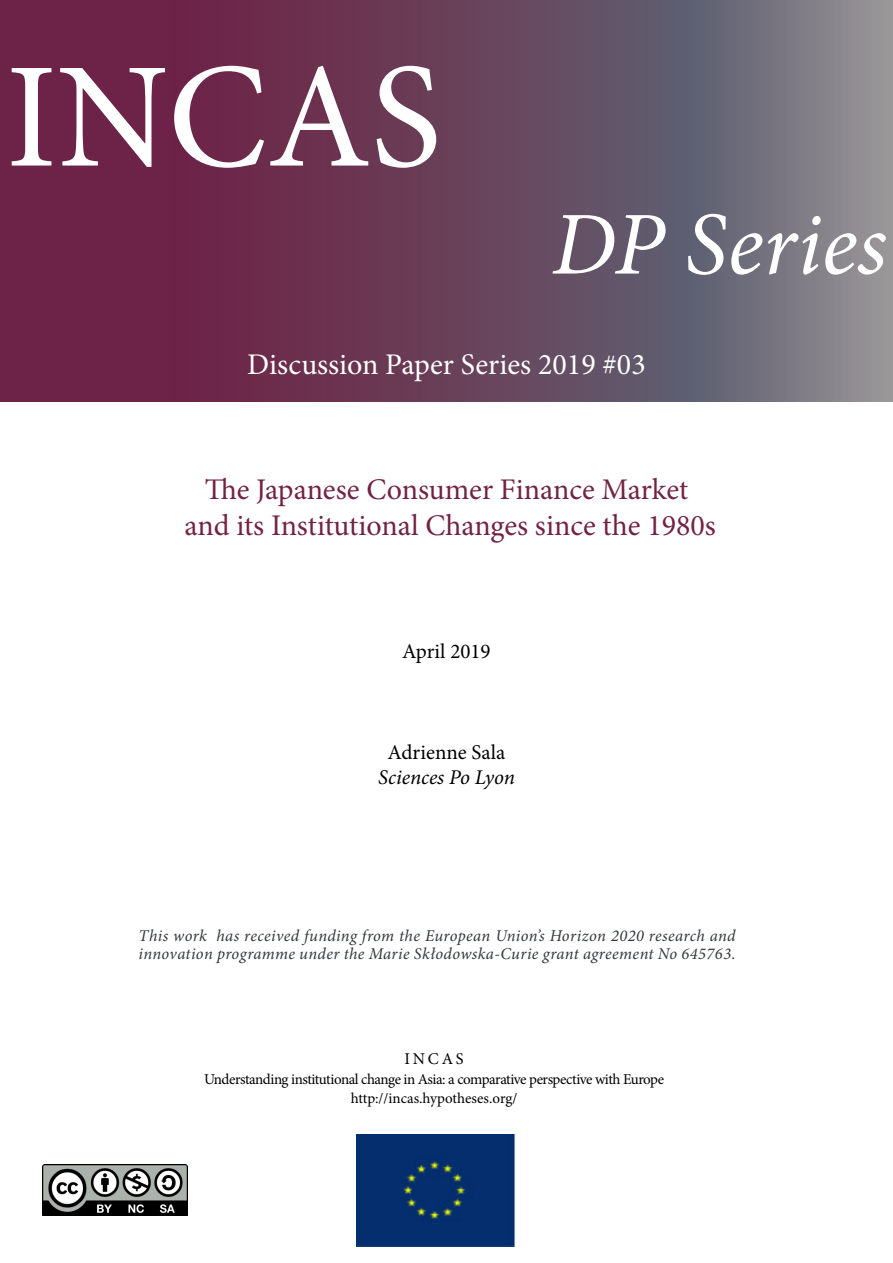
<style>
.page{position:relative;width:893px;height:1263px;background:#fff}
.page>*{position:absolute;margin:0;border:0;box-sizing:border-box;transform-origin:0 0}
.t1{font:150px "Minion Pro";color:#fff}
.t2{font:italic 90px "Minion Pro";color:#fff}
.Titre_page_de_garde{font:30px/36px "Minion Pro";letter-spacing:-.005em;color:#722343;text-align:center}
.t3{font:30px "Minion Pro";color:#fff}
.Authors{font:21px "Minion Pro";color:#000}
.Authors_details_ital{font:italic 21px "Minion Pro";letter-spacing:-.005em;color:#000}
.t4{font:italic 16.5px/18px "Minion Pro";letter-spacing:.025em;color:#33363b}
.Footnote_text_INCAS{font:16.5px "Minion Pro";letter-spacing:.17em;color:#000}
.Footnote_text_INCAS-2{font:15px "Minion Pro";letter-spacing:-.03em;color:#000}
.Footnote_text_INCAS-3{font:15px "Minion Pro";letter-spacing:-.005em;color:#000}
</style>
<div class="page">
<svg style="left:0;top:0;width:893px;height:324px;background:#6d465f"></svg>
<svg style="left:0;top:324px;width:893px;height:78px;background:#6d465f"></svg>
<div style="left:356px;top:1134px;width:159px;height:112px;background:#052e6e"></div>
<img style="left:42px;top:1165px;width:145px;height:50px">
<p class="t1" style="left:6px;top:17px;width:437px">INCAS</p>
<p class="t2" style="left:552px;top:183px;width:337px">DP Series</p>
<p class="t3" style="left:247px;top:344px;width:400px">Discussion Paper Series 2019 #03</p>
<p class="Titre_page_de_garde" style="left:184px;top:472px;width:533px">The Japanese Consumer Finance Market and its Institutional Changes since the 1980s</p>
<p class="Authors" style="left:402px;top:637px;width:90px">April 2019</p>
<p class="Authors" style="left:387px;top:738px;width:119px">Adrienne Sala</p>
<p class="Authors_details_ital" style="left:378px;top:763px;width:138px">Sciences Po Lyon</p>
<p class="t4" style="left:139px;top:927px;width:598px">This work has received funding from the European Union’s Horizon 2020 research and innovation programme under the Marie Skłodowska-Curie grant agreement No 645763.</p>
<p class="Footnote_text_INCAS" style="left:405px;top:1048px;width:61px">INCAS</p>
<p class="Footnote_text_INCAS-2" style="left:204px;top:1069px;width:462px">Understanding institutional change in Asia: a comparative perspective with Europe</p>
<p class="Footnote_text_INCAS-3" style="left:351px;top:1088px;width:168px">http://incas.hypotheses.org/</p>
</div>
